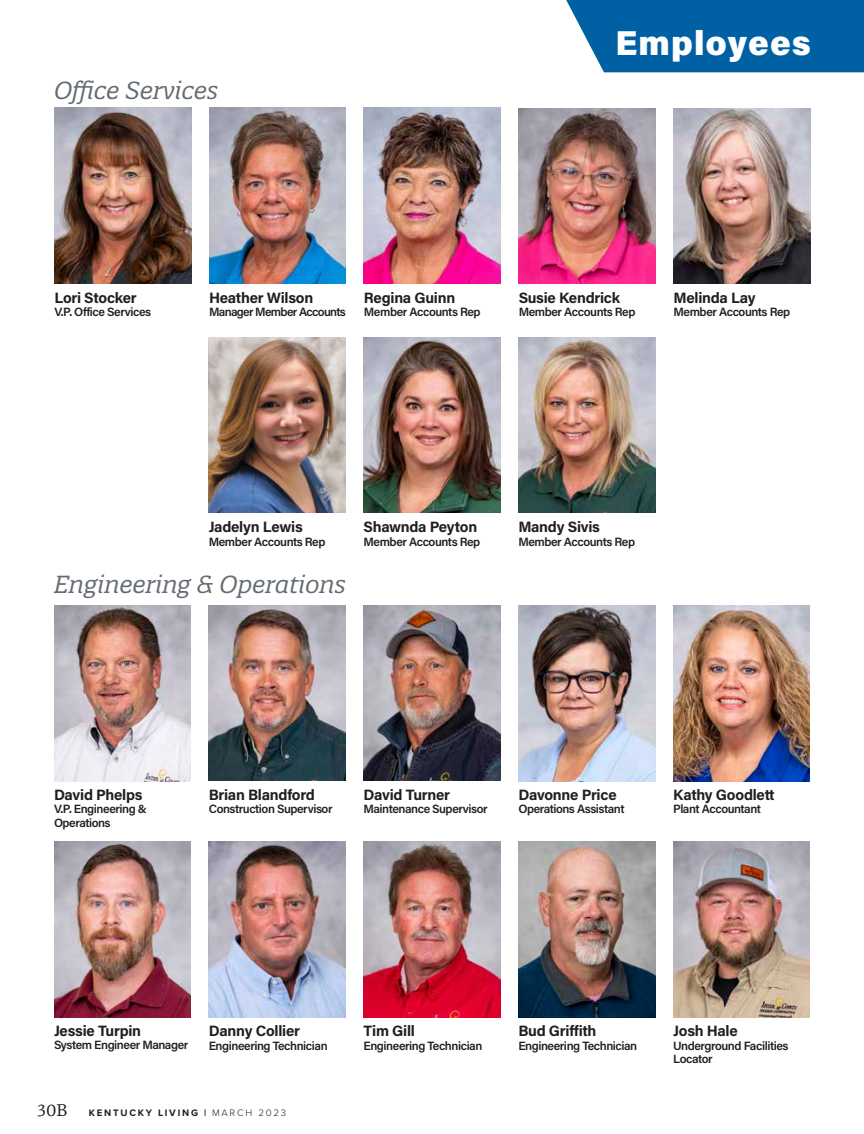
<style>
.page{position:relative;width:864px;height:1134px;background:#fff}
.page>*{position:absolute;margin:0;border:0;box-sizing:border-box;transform-origin:0 0}
.t1{font:900 34.5px "Acumin Pro";letter-spacing:.03em;color:#fff}
.t2{font:italic 24px "Quatro Slab";color:#656c72}
.t3{font:18px "Ashbury";color:#231f20}
.t4{font:700 15px "Acumin Pro";letter-spacing:-.015em;color:#231f20}
.t5{font:600 12px/13.5px "Acumin Pro";letter-spacing:-.035em;color:#231f20}
.t6{font:600 12px "Acumin Pro";letter-spacing:-.055em;color:#231f20}
.t7{font:700 9.75px "Proxima Nova";letter-spacing:.18em;color:#231f20}
.s1{font-weight:300}
</style>
<div class="page">
<div style="left:566px;top:0;width:298px;height:72px;background:#0060a4"></div>
<img style="left:54px;top:108px;width:137px;height:175px">
<img style="left:209px;top:108px;width:137px;height:175px">
<img style="left:364px;top:108px;width:137px;height:175px">
<img style="left:519px;top:108px;width:137px;height:176px">
<img style="left:674px;top:108px;width:136px;height:176px">
<img style="left:209px;top:338px;width:137px;height:175px">
<img style="left:364px;top:338px;width:136px;height:175px">
<img style="left:518px;top:338px;width:137px;height:175px">
<img style="left:54px;top:606px;width:137px;height:175px">
<img style="left:518px;top:606px;width:137px;height:175px">
<img style="left:673px;top:606px;width:137px;height:175px">
<img style="left:54px;top:842px;width:137px;height:175px">
<img style="left:209px;top:842px;width:137px;height:175px">
<img style="left:364px;top:842px;width:136px;height:175px">
<img style="left:518px;top:842px;width:137px;height:175px">
<img style="left:673px;top:842px;width:137px;height:175px">
<img style="left:364px;top:605px;width:136px;height:176px">
<img style="left:209px;top:605px;width:137px;height:176px">
<h2 class="t2" style="left:54px;top:76px;width:166px">Office Services</h2>
<h1 class="t1" style="left:616px;top:19px;width:197px">Employees</h1>
<p class="t4" style="left:54px;top:287px;width:84px">Lori Stocker</p>
<p class="t5" style="left:54px;top:305px;width:98px">V.P. Office Services</p>
<p class="t4" style="left:209px;top:287px;width:106px">Heather Wilson</p>
<p class="t6" style="left:209px;top:303px;width:138px">Manager Member Accounts</p>
<p class="t4" style="left:364px;top:287px;width:93px">Regina Guinn</p>
<p class="t5" style="left:364px;top:305px;width:118px">Member Accounts Rep</p>
<p class="t4" style="left:519px;top:287px;width:103px">Susie Kendrick</p>
<p class="t5" style="left:519px;top:305px;width:118px">Member Accounts Rep</p>
<p class="t4" style="left:674px;top:287px;width:84px">Melinda Lay</p>
<p class="t5" style="left:674px;top:305px;width:118px">Member Accounts Rep</p>
<p class="t4" style="left:209px;top:516px;width:96px">Jadelyn Lewis</p>
<p class="t5" style="left:209px;top:534px;width:118px">Member Accounts Rep</p>
<h2 class="t2" style="left:54px;top:569px;width:294px">Engineering &amp; Operations</h2>
<p class="t4" style="left:364px;top:516px;width:115px">Shawnda Peyton</p>
<p class="t5" style="left:364px;top:534px;width:118px">Member Accounts Rep</p>
<p class="t4" style="left:518px;top:516px;width:83px">Mandy Sivis</p>
<p class="t5" style="left:518px;top:534px;width:118px">Member Accounts Rep</p>
<p class="t4" style="left:54px;top:784px;width:90px">David Phelps</p>
<p class="t5" style="left:54px;top:802px;width:95px">V.P. Engineering &amp;<br>Operations</p>
<p class="t4" style="left:209px;top:784px;width:108px">Brian Blandford</p>
<p class="t5" style="left:209px;top:802px;width:125px">Construction Supervisor</p>
<p class="t4" style="left:364px;top:784px;width:88px">David Turner</p>
<p class="t5" style="left:364px;top:802px;width:126px">Maintenance Supervisor</p>
<p class="t4" style="left:518px;top:784px;width:100px">Davonne Price</p>
<p class="t5" style="left:518px;top:802px;width:108px">Operations Assistant</p>
<p class="t4" style="left:673px;top:784px;width:103px">Kathy Goodlett</p>
<p class="t5" style="left:673px;top:802px;width:89px">Plant Accountant</p>
<p class="t4" style="left:54px;top:1020px;width:89px">Jessie Turpin</p>
<p class="t5" style="left:54px;top:1038px;width:136px">System Engineer Manager</p>
<p class="t4" style="left:209px;top:1020px;width:93px">Danny Collier</p>
<p class="t5" style="left:209px;top:1038px;width:120px">Engineering Technician</p>
<h3 class="t3" style="left:37px;top:1099px;width:32px">30B</h3>
<p class="t7" style="left:89px;top:1106px;width:199px">KENTUCKY LIVING | <span class="s1">MARCH 2023</span></p>
<p class="t4" style="left:364px;top:1020px;width:53px">Tim Gill</p>
<p class="t5" style="left:364px;top:1038px;width:120px">Engineering Technician</p>
<p class="t4" style="left:518px;top:1020px;width:80px">Bud Griffith</p>
<p class="t5" style="left:518px;top:1038px;width:120px">Engineering Technician</p>
<p class="t4" style="left:673px;top:1020px;width:66px">Josh Hale</p>
<p class="t5" style="left:673px;top:1038px;width:117px">Underground Facilities<br>Locator</p>
</div>
